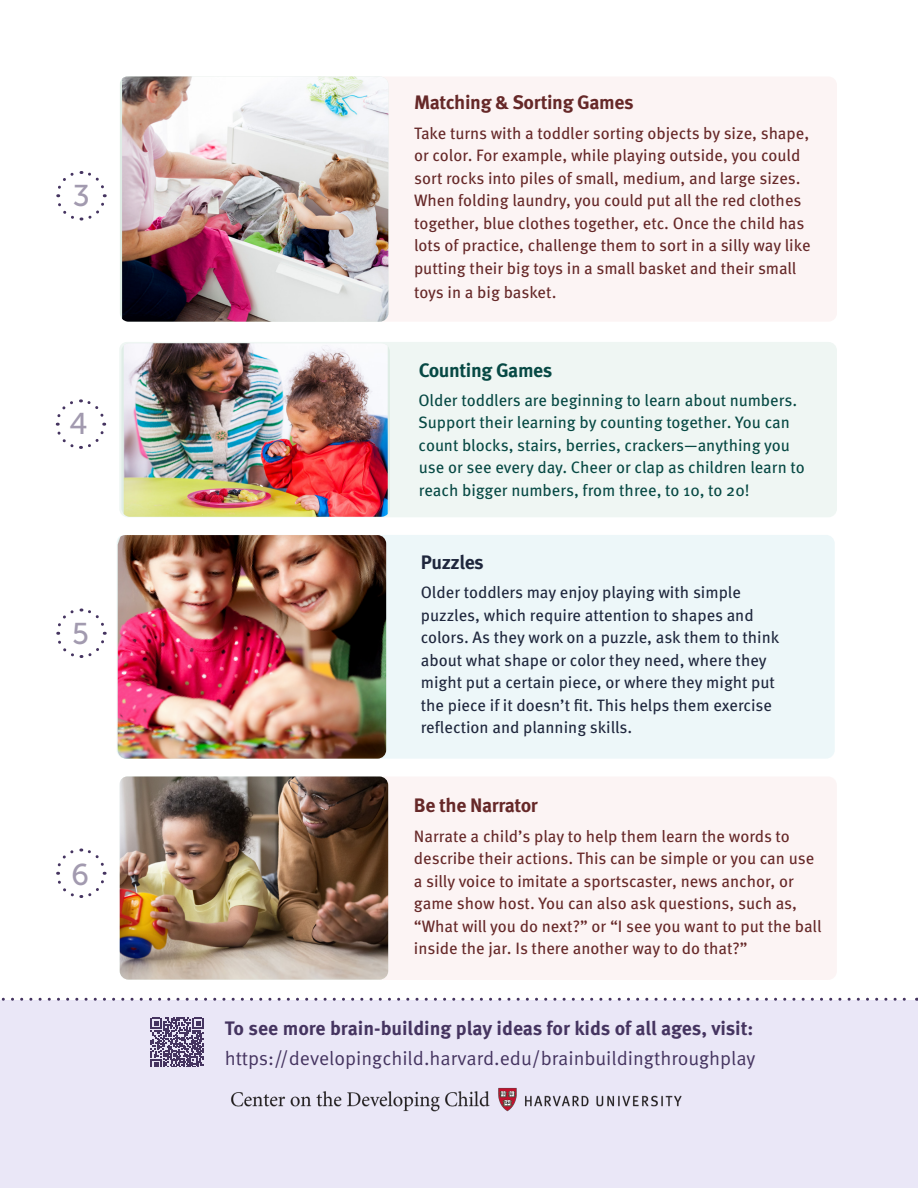
<style>
.page{position:relative;width:918px;height:1188px;background:#fff}
.page>*{position:absolute;margin:0;border:0;box-sizing:border-box;transform-origin:0 0}
.t1{font:30px "Museo Sans 500";color:#a29aaf}
.t2{font:19.5px "Meta Pro Norm";color:#453460}
.t3{font:700 19.5px "Meta Pro";letter-spacing:-.01em;color:#453460}
.t4{font:700 19.5px "Meta Pro";letter-spacing:-.02em;color:#662828}
.t5{font:700 19.5px "Meta Pro";color:#074944}
.t6{font:700 19.5px "Meta Pro";color:#1f273d}
.t7{font:16.5px/22.5px "Meta Pro";color:#662828}
.t8{font:16.5px/22.5px "Meta Pro";color:#1f273d}
.t9{font:16.5px/22.5px "Meta Pro";color:#074944}
</style>
<div class="page">
<div style="left:0;top:1000px;width:918px;height:188px;background:#eae7f7"></div>
<svg style="left:151px;top:1018px;width:53px;height:49px"></svg>
<svg style="left:1px;top:998px;width:916px;height:3px"></svg>
<img style="left:231px;top:1087px;width:451px;height:25px">
<div style="left:135px;top:77px;width:702px;height:245px;background:#fcf4f4;border-radius:8px"></div>
<div style="left:119px;top:342px;width:718px;height:175px;background:#eff6f3;border-radius:8px"></div>
<img style="left:122px;top:76px;width:266px;height:246px">
<svg style="left:55px;top:399px;width:52px;height:50px"></svg>
<svg style="left:56px;top:171px;width:51px;height:50px"></svg>
<svg style="left:56px;top:608px;width:51px;height:50px"></svg>
<div style="left:117px;top:535px;width:718px;height:224px;background:#edf7f9;border-radius:8px"></div>
<div style="left:135px;top:777px;width:702px;height:203px;background:#fcf4f4;border-radius:8px"></div>
<img style="left:120px;top:777px;width:268px;height:203px">
<svg style="left:56px;top:848px;width:51px;height:50px"></svg>
<img style="left:124px;top:343px;width:264px;height:174px">
<img style="left:118px;top:535px;width:268px;height:224px">
<h1 class="t1" style="left:73px;top:179px;width:19px">3</h1>
<h1 class="t1" style="left:69px;top:407px;width:20px">4</h1>
<h1 class="t1" style="left:72px;top:618px;width:18px">5</h1>
<h1 class="t1" style="left:71px;top:858px;width:19px">6</h1>
<p class="t4" style="left:414px;top:87px;width:221px">Matching &amp; Sorting Games</p>
<p class="t7" style="left:414px;top:121px;width:398px">Take turns with a toddler sorting objects by size, shape, or color. For example, while playing outside, you could sort rocks into piles of small, medium, and large sizes.<br>When folding laundry, you could put all the red clothes together, blue clothes together, etc. Once the child has lots of practice, challenge them to sort in a silly way like putting their big toys in a small basket and their small</p>
<p class="t7" style="left:414px;top:280px;width:144px">toys in a big basket.</p>
<p class="t5" style="left:419px;top:355px;width:135px">Counting Games</p>
<p class="t9" style="left:418px;top:388px;width:388px">Older toddlers are beginning to learn about numbers.<br>Support their learning by counting together. You can count blocks, stairs, berries, crackers—anything you use or see every day. Cheer or clap as children learn to reach bigger numbers, from three, to 10, to 20!</p>
<p class="t6" style="left:421px;top:547px;width:65px">Puzzles</p>
<p class="t8" style="left:421px;top:580px;width:360px">Older toddlers may enjoy playing with simple puzzles, which require attention to shapes and colors. As they work on a puzzle, ask them to think about what shape or color they need, where they might put a certain piece, or where they might put the piece if it doesn’t fit. This helps them exercise reflection and planning skills.</p>
<p class="t4" style="left:414px;top:790px;width:126px">Be the Narrator</p>
<p class="t7" style="left:414px;top:824px;width:409px">Narrate a child’s play to help them learn the words to describe their actions. This can be simple or you can use a silly voice to imitate a sportscaster, news anchor, or game show host. You can also ask questions, such as, “What will you do next?” or “I see you want to put the ball inside the jar. Is there another way to do that?”</p>
<p class="t3" style="left:225px;top:1013px;width:530px">To see more brain-building play ideas for kids of all ages, visit:</p>
<p class="t2" style="left:225px;top:1044px;width:532px">https://developingchild.harvard.edu/brainbuildingthroughplay</p>
</div>
